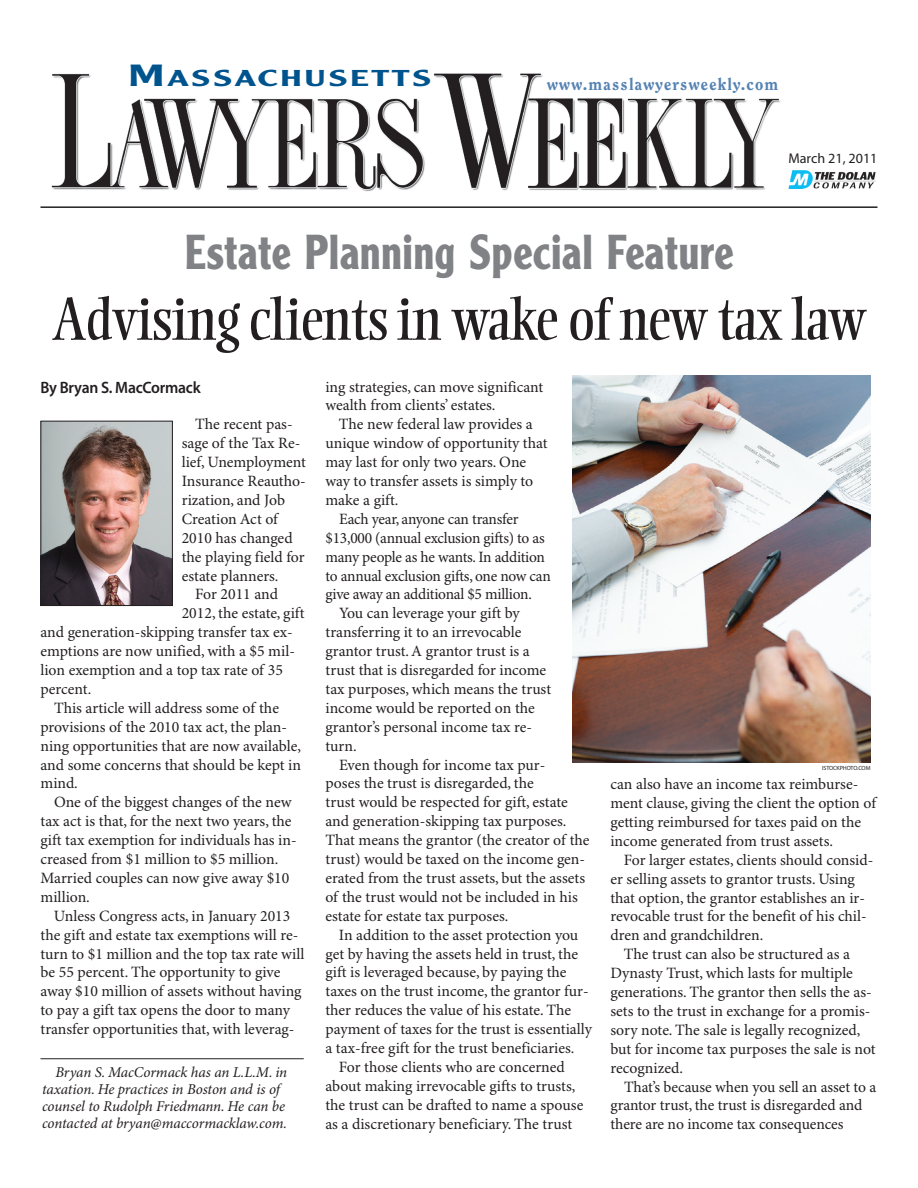
<style>
.page{position:relative;width:918px;height:1188px;background:#fff}
.page>*{position:absolute;margin:0;border:0;box-sizing:border-box;transform-origin:0 0}
.t1{font:60px "Ellington";letter-spacing:-.02em;color:#231f20;scale:.9 1}
.t2{font:700 48px "Clearface Gothic LH";letter-spacing:.015em;color:#808285;scale:.85 1}
.t3{font:500 22.5px "Clearface Gothic LH";letter-spacing:.07em;color:#00548e;scale:1.65 1}
.t4{font:800 16.5px "Clearface";letter-spacing:.07em;color:#5583b3}
.t5{font:600 16.5px "Myriad Pro";letter-spacing:-.015em;color:#231f20;scale:.95 1}
.t6{font:15.75px/18.9px "Minion Pro";letter-spacing:-.005em;color:#231f20}
.t7{font:italic 15px/17.2px "Minion Pro";letter-spacing:-.005em;color:#231f20}
.t8{font:14.1px "Myriad Pro";color:#231f20}
.t9{font:6px "Myriad Pro";letter-spacing:-.015em;color:#231f20}
.s1{font-size:30px}
</style>
<div class="page">
<img style="left:51px;top:73px;width:758px;height:118px">
<img style="left:788px;top:171px;width:88px;height:17px">
<hr style="left:40px;top:206px;width:838px;height:2px;background:#231f20">
<img style="left:42px;top:423px;width:129px;height:181px">
<div style="left:40px;top:421px;width:133px;height:185px;border:1px solid #231f20"></div>
<img style="left:572px;top:376px;width:299px;height:387px">
<hr style="left:40px;top:1058px;width:264px;height:1px;background:#231f20">
<h3 class="t3" style="left:128px;top:70px;width:185px"><span class="s1">M</span>ASSACHUSETTS</h3>
<p class="t4" style="left:547px;top:78px;width:233px">www.masslawyersweekly.com</p>
<p class="t8" style="left:788px;top:153px;width:91px">March 21, 2011</p>
<h2 class="t2" style="left:185px;top:235px;width:647px">Estate Planning Special Feature</h2>
<h1 class="t1" style="left:51px;top:296px;width:908px">Advising clients in wake of new tax law</h1>
<p class="t5" style="left:41px;top:381px;width:170px">By Bryan S. MacCormack</p>
<p class="t6" style="left:195px;top:416px;width:99px">The recent pas-</p>
<p class="t6" style="left:182px;top:435px;width:120px">sage of the Tax Re-</p>
<p class="t6" style="left:182px;top:454px;width:126px">lief, Unemployment</p>
<p class="t6" style="left:182px;top:473px;width:125px">Insurance Reautho-</p>
<p class="t6" style="left:182px;top:492px;width:105px">rization, and Job</p>
<p class="t6" style="left:182px;top:511px;width:98px">Creation Act of</p>
<p class="t6" style="left:182px;top:530px;width:112px">2010 has changed</p>
<p class="t6" style="left:182px;top:549px;width:124px">the playing field for</p>
<p class="t6" style="left:182px;top:568px;width:98px">estate planners.</p>
<p class="t6" style="left:195px;top:586px;width:84px">For 2011 and</p>
<p class="t6" style="left:182px;top:605px;width:124px">2012, the estate, gift</p>
<p class="t6" style="left:41px;top:624px;width:254px">and generation-skipping transfer tax ex-</p>
<p class="t6" style="left:41px;top:643px;width:256px">emptions are now unified, with a $5 mil-</p>
<p class="t6" style="left:41px;top:662px;width:244px">lion exemption and a top tax rate of 35</p>
<p class="t6" style="left:41px;top:681px;width:52px">percent.</p>
<p class="t6" style="left:54px;top:700px;width:227px">This article will address some of the</p>
<p class="t6" style="left:41px;top:719px;width:248px">provisions of the 2010 tax act, the plan-</p>
<p class="t6" style="left:41px;top:738px;width:262px">ning opportunities that are now available,</p>
<p class="t6" style="left:41px;top:757px;width:262px">and some concerns that should be kept in</p>
<p class="t6" style="left:41px;top:775px;width:39px">mind.</p>
<p class="t6" style="left:54px;top:794px;width:239px">One of the biggest changes of the new</p>
<p class="t6" style="left:41px;top:813px;width:253px">tax act is that, for the next two years, the</p>
<p class="t6" style="left:40px;top:832px;width:258px">gift tax exemption for individuals has in-</p>
<p class="t6" style="left:40px;top:851px;width:239px">creased from $1 million to $5 million.</p>
<p class="t6" style="left:40px;top:870px;width:250px">Married couples can now give away $10</p>
<p class="t6" style="left:40px;top:889px;width:51px">million.</p>
<p class="t6" style="left:54px;top:908px;width:238px">Unless Congress acts, in January 2013</p>
<p class="t6" style="left:40px;top:927px;width:259px">the gift and estate tax exemptions will re-</p>
<p class="t6" style="left:40px;top:946px;width:265px">turn to $1 million and the top tax rate will</p>
<p class="t6" style="left:40px;top:964px;width:241px">be 55 percent. The opportunity to give</p>
<p class="t6" style="left:40px;top:983px;width:263px">away $10 million of assets without having</p>
<p class="t6" style="left:40px;top:1002px;width:251px">to pay a gift tax opens the door to many</p>
<p class="t6" style="left:40px;top:1021px;width:256px">transfer opportunities that, with leverag-</p>
<p class="t7" style="left:42px;top:1065px;width:247px;text-indent:13px">Bryan S. MacCormack has an L.L.M. in taxation. He practices in Boston and is of counsel to Rudolph Friedmann. He can be contacted at bryan@maccormacklaw.com.</p>
<p class="t6" style="left:325px;top:379px;width:219px">ing strategies, can move significant wealth from clients’ estates.</p>
<p class="t6" style="left:339px;top:416px;width:195px">The new federal law provides a</p>
<p class="t6" style="left:325px;top:435px;width:224px">unique window of opportunity that</p>
<p class="t6" style="left:325px;top:454px;width:202px">may last for only two years. One</p>
<p class="t6" style="left:325px;top:473px;width:209px">way to transfer assets is simply to</p>
<p class="t6" style="left:325px;top:492px;width:75px">make a gift.</p>
<p class="t6" style="left:339px;top:511px;width:181px">Each year, anyone can transfer</p>
<p class="t6" style="left:326px;top:530px;width:221px">$13,000 (annual exclusion gifts) to as</p>
<p class="t6" style="left:326px;top:549px;width:221px">many people as he wants. In addition</p>
<p class="t6" style="left:326px;top:568px;width:227px">to annual exclusion gifts, one now can</p>
<p class="t6" style="left:326px;top:586px;width:208px">give away an additional $5 million.</p>
<p class="t6" style="left:339px;top:605px;width:182px">You can leverage your gift by</p>
<p class="t6" style="left:326px;top:624px;width:197px">transferring it to an irrevocable</p>
<p class="t6" style="left:326px;top:643px;width:206px">grantor trust.A grantor trust is a</p>
<p class="t6" style="left:326px;top:662px;width:222px">trust that is disregarded for income</p>
<p class="t6" style="left:326px;top:681px;width:227px">tax purposes, which means the trust</p>
<p class="t6" style="left:326px;top:700px;width:211px">income would be reported on the</p>
<p class="t6" style="left:326px;top:719px;width:208px">grantor’s personal income tax re-</p>
<p class="t6" style="left:326px;top:738px;width:33px">turn.</p>
<p class="t6" style="left:339px;top:757px;width:208px">Even though for income tax pur-</p>
<p class="t6" style="left:326px;top:775px;width:210px">poses the trust is disregarded, the</p>
<p class="t6" style="left:326px;top:794px;width:244px">trust would be respected for gift, estate</p>
<p class="t6" style="left:326px;top:813px;width:242px">and generation-skipping tax purposes.</p>
<p class="t6" style="left:325px;top:832px;width:266px">That means the grantor (the creator of the</p>
<p class="t6" style="left:325px;top:851px;width:261px">trust) would be taxed on the income gen-</p>
<p class="t6" style="left:325px;top:870px;width:261px">erated from the trust assets, but the assets</p>
<p class="t6" style="left:325px;top:889px;width:254px">of the trust would not be included in his</p>
<p class="t6" style="left:325px;top:908px;width:185px">estate for estate tax purposes.</p>
<p class="t6" style="left:339px;top:927px;width:241px">In addition to the asset protection you</p>
<p class="t6" style="left:325px;top:946px;width:254px">get by having the assets held in trust, the</p>
<p class="t6" style="left:325px;top:964px;width:243px">gift is leveraged because, by paying the</p>
<p class="t6" style="left:325px;top:983px;width:265px">taxes on the trust income, the grantor fur-</p>
<p class="t6" style="left:325px;top:1002px;width:247px">ther reduces the value of his estate. The</p>
<p class="t6" style="left:325px;top:1021px;width:268px">payment of taxes for the trust is essentially</p>
<p class="t6" style="left:325px;top:1040px;width:251px">a tax-free gift for the trust beneficiaries.</p>
<p class="t6" style="left:339px;top:1059px;width:227px">For those clients who are concerned</p>
<p class="t6" style="left:325px;top:1078px;width:252px">about making irrevocable gifts to trusts,</p>
<p class="t6" style="left:325px;top:1097px;width:259px">the trust can be drafted to name a spouse</p>
<p class="t6" style="left:325px;top:1116px;width:248px">as a discretionary beneficiary. The trust</p>
<p class="t9" style="left:822px;top:766px;width:50px">ISTOCKPHOTO.COM</p>
<p class="t6" style="left:610px;top:776px;width:267px">can also have an income tax reimburse&shy;ment clause, giving the client the option of getting reimbursed for taxes paid on the income generated from trust assets.</p>
<p class="t6" style="left:610px;top:852px;width:264px;text-indent:13px">For larger estates, clients should consid&shy;er selling assets to grantor trusts. Using that option, the grantor establishes an ir&shy;revocable trust for the benefit of his chil&shy;dren and grandchildren.</p>
<p class="t6" style="left:610px;top:946px;width:267px;text-indent:14px">The trust can also be structured as a Dynasty Trust, which lasts for multiple generations. The grantor then sells the as&shy;sets to the trust in exchange for a promis&shy;sory note. The sale is legally recognized, but for income tax purposes the sale is not recognized.</p>
<p class="t6" style="left:611px;top:1079px;width:267px;text-indent:14px">That’s because when you sell an asset to a grantor trust, the trust is disregarded and there are no income tax consequences</p>
</div>
